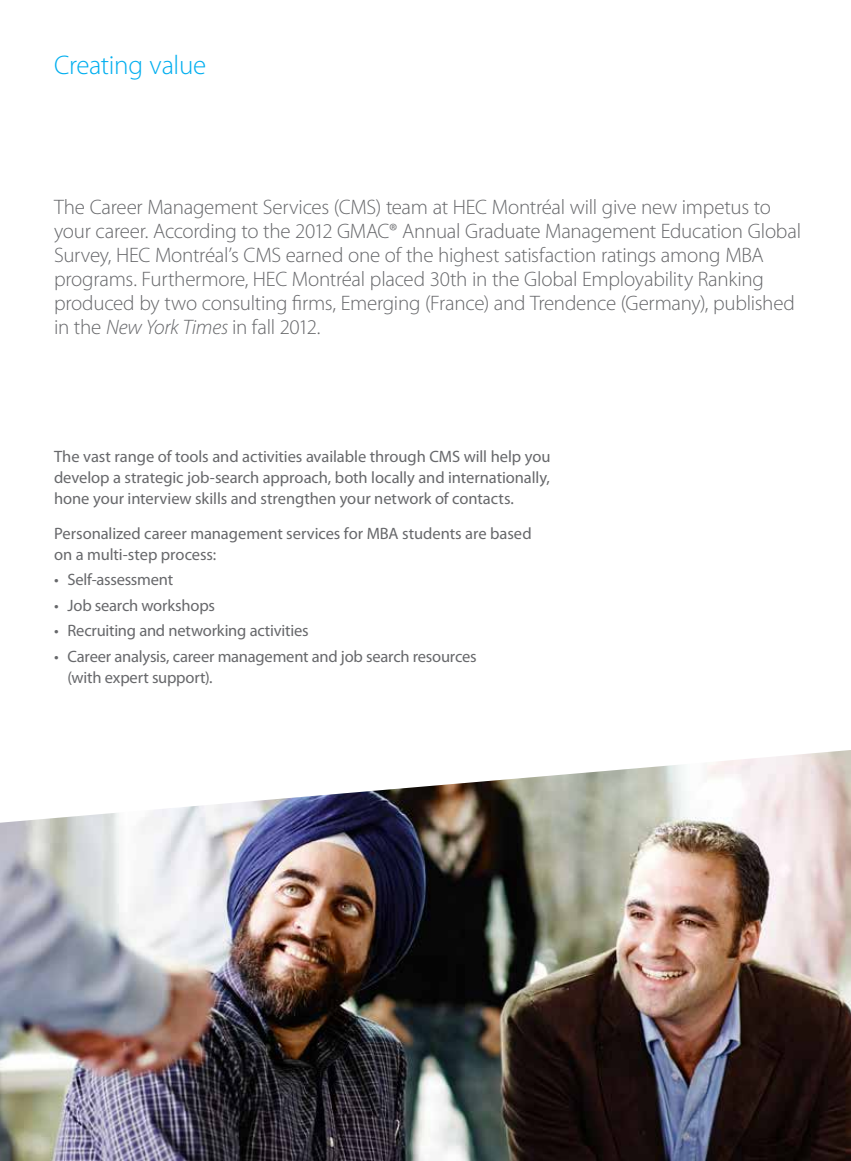
<style>
.page{position:relative;width:851px;height:1161px;background:#fff}
.page>*{position:absolute;margin:0;border:0;box-sizing:border-box;transform-origin:0 0}
.t1{font:300 27px "Myriad Pro";letter-spacing:-.015em;color:#00aeef}
.t2{font:300 21px/24px "Myriad Pro";letter-spacing:-.015em;color:#67686b}
.t3{font:16.5px/21px "Myriad Pro";letter-spacing:-.01em;color:#67686b}
.s1{font-style:italic}
</style>
<div class="page">
<img style="left:0;top:750px;width:850px;height:411px">
<h1 class="t1" style="left:54px;top:50px;width:154px">Creating value</h1>
<p class="t2" style="left:54px;top:195px;width:748px">The Career Management Services (CMS) team at HEC Montréal will give new impetus to your career. According to the 2012 GMAC® Annual Graduate Management Education Global Survey, HEC Montréal’s CMS earned one of the highest satisfaction ratings among MBA programs. Furthermore, HEC Montréal placed 30th in the Global Employability Ranking produced by two consulting firms, Emerging (France) and Trendence (Germany), published in the <span class="s1">New York Times</span> in fall 2012.</p>
<p class="t3" style="left:54px;top:447px;width:498px;text-align:justify">The vast range of tools and activities available through CMS will help you develop a strategic job-search approach, both locally and internationally, hone your interview skills and strengthen your network of contacts.</p>
<p class="t3" style="left:54px;top:523px;width:479px">Personalized career management services for MBA students are based on a multi-step process:</p>
<p class="t3" style="left:54px;top:570px;width:121px">• Self-assessment</p>
<p class="t3" style="left:54px;top:595px;width:162px">• Job search workshops</p>
<p class="t3" style="left:54px;top:621px;width:256px">• Recruiting and networking activities</p>
<p class="t3" style="left:67px;top:646px;width:410px;text-indent:-13px">• Career analysis, career management and job search resources (with expert support).</p>
</div>
